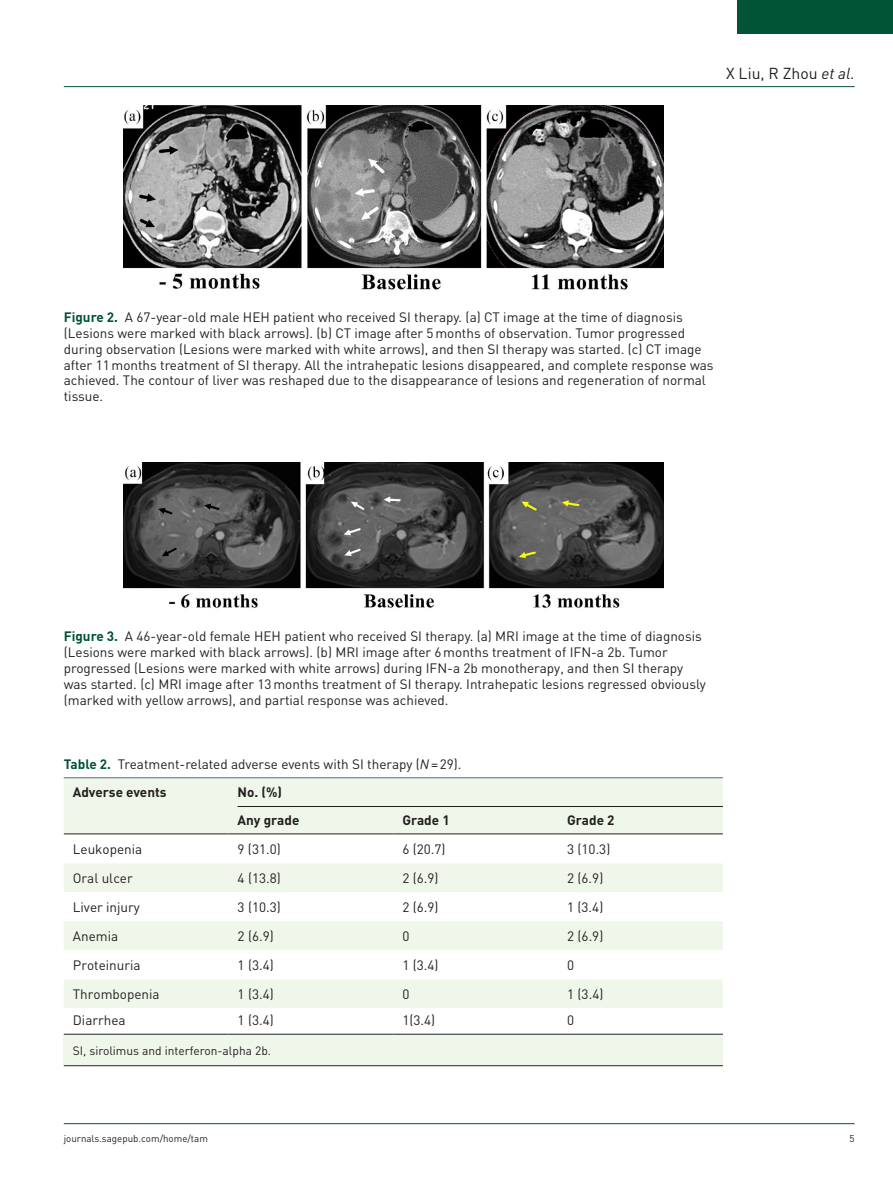
<style>
.page{position:relative;width:893px;height:1191px;background:#fff}
.page>*{position:absolute;margin:0;border:0;box-sizing:border-box;transform-origin:0 0}
.t1{font:15.75px "DIN";color:#231f20}
.t2{font:13.5px/15.8px "DIN";color:#231f20}
.t3{font:700 13.5px/27.8px "DIN";color:#231f20}
.t4{font:12px "DIN";color:#231f20}
.t5{font:9.75px "DIN";color:#231f20}
.s1{font-style:italic}
.s2{font-weight:700;color:#015436}
.s3{font-weight:700}
</style>
<div class="page">
<hr style="left:64px;top:86px;width:791px;height:1px;background:#015436">
<hr style="left:64px;top:1123px;width:791px;height:1px;background:#015436">
<div style="left:738px;top:0;width:155px;height:34px;background:#015436"></div>
<img style="left:123px;top:106px;width:540px;height:184px">
<img style="left:123px;top:462px;width:540px;height:146px">
<div style="left:64px;top:1035px;width:659px;height:30px;background:#eff7ea"></div>
<hr style="left:64px;top:777px;width:659px;height:1px;background:#231f20">
<hr style="left:64px;top:1065px;width:659px;height:1px;background:#231f20">
<div style="left:64px;top:778px;width:659px;height:55px;background:#eff7ea"></div>
<svg style="left:64px;top:834px;width:659px;height:174px;fill:#f5f9f2"></svg>
<hr style="left:64px;top:833px;width:165px;height:1px;background:#231f20">
<hr style="left:229px;top:833px;width:164px;height:1px;background:#231f20">
<hr style="left:393px;top:833px;width:165px;height:1px;background:#231f20">
<hr style="left:558px;top:833px;width:165px;height:1px;background:#231f20">
<hr style="left:64px;top:1033px;width:165px;height:1px;background:#231f20">
<hr style="left:229px;top:1033px;width:164px;height:1px;background:#231f20">
<hr style="left:393px;top:1033px;width:165px;height:1px;background:#231f20">
<hr style="left:558px;top:1033px;width:165px;height:1px;background:#231f20">
<hr style="left:238px;top:806px;width:485px;height:1px;background:#231f20">
<p class="t1" style="left:726px;top:63px;width:130px">X Liu, R Zhou <span class="s1">et al.</span></p>
<p class="t2" style="left:64px;top:309px;width:651px"><span class="s2">Figure 2.</span> A 67-year-old male HEH patient who received SI therapy. (a) CT image at the time of diagnosis (Lesions were marked with black arrows). (b) CT image after 5months of observation. Tumor progressed during observation (Lesions were marked with white arrows), and then SI therapy was started. (c) CT image after 11months treatment of SI therapy. All the intrahepatic lesions disappeared, and complete response was achieved. The contour of liver was reshaped due to the disappearance of lesions and regeneration of normal tissue.</p>
<p class="t2" style="left:64px;top:628px;width:643px"><span class="s2">Figure 3.</span> A 46-year-old female HEH patient who received SI therapy. (a) MRI image at the time of diagnosis (Lesions were marked with black arrows). (b) MRI image after 6months treatment of IFN-a 2b. Tumor progressed (Lesions were marked with white arrows) during IFN-a 2b monotherapy, and then SI therapy was started. (c) MRI image after 13months treatment of SI therapy. Intrahepatic lesions regressed obviously (marked with yellow arrows), and partial response was achieved.</p>
<p class="t2" style="left:73px;top:749px;width:390px;line-height:28.5px;text-indent:-9px"><span class="s2">Table 2.</span> Treatment-related adverse events with SI therapy (<span class="s1">N</span>=29).<br><span class="s3">Adverse events</span></p>
<p class="t3" style="left:238px;top:778px;width:63px">No. (%)<br>Any grade</p>
<p class="t3" style="left:402px;top:805px;width:49px">Grade 1</p>
<p class="t3" style="left:567px;top:805px;width:49px">Grade 2</p>
<p class="t2" style="left:73px;top:841px;width:71px">Leukopenia</p>
<p class="t2" style="left:238px;top:841px;width:45px">9 (31.0)</p>
<p class="t2" style="left:402px;top:841px;width:45px">6 (20.7)</p>
<p class="t2" style="left:567px;top:841px;width:45px">3 (10.3)</p>
<p class="t2" style="left:73px;top:870px;width:61px">Oral ulcer</p>
<p class="t2" style="left:238px;top:870px;width:45px">4 (13.8)</p>
<p class="t2" style="left:402px;top:870px;width:38px">2 (6.9)</p>
<p class="t2" style="left:567px;top:870px;width:38px">2 (6.9)</p>
<p class="t2" style="left:73px;top:899px;width:69px">Liver injury</p>
<p class="t2" style="left:238px;top:899px;width:45px">3 (10.3)</p>
<p class="t2" style="left:402px;top:899px;width:38px">2 (6.9)</p>
<p class="t2" style="left:567px;top:899px;width:38px">1 (3.4)</p>
<p class="t2" style="left:73px;top:928px;width:47px">Anemia</p>
<p class="t2" style="left:238px;top:928px;width:38px">2 (6.9)</p>
<p class="t2" style="left:402px;top:928px;width:9px">0</p>
<p class="t2" style="left:567px;top:928px;width:38px">2 (6.9)</p>
<p class="t2" style="left:73px;top:957px;width:69px">Proteinuria</p>
<p class="t2" style="left:238px;top:957px;width:38px">1 (3.4)</p>
<p class="t2" style="left:402px;top:957px;width:38px">1 (3.4)</p>
<p class="t2" style="left:567px;top:957px;width:9px">0</p>
<p class="t2" style="left:73px;top:986px;width:88px">Thrombopenia</p>
<p class="t2" style="left:238px;top:986px;width:38px">1 (3.4)</p>
<p class="t2" style="left:402px;top:986px;width:9px">0</p>
<p class="t2" style="left:567px;top:986px;width:38px">1 (3.4)</p>
<p class="t2" style="left:73px;top:1012px;width:54px">Diarrhea</p>
<p class="t2" style="left:238px;top:1012px;width:38px">1 (3.4)</p>
<p class="t2" style="left:402px;top:1012px;width:34px">1(3.4)</p>
<p class="t2" style="left:567px;top:1012px;width:9px">0</p>
<p class="t4" style="left:73px;top:1043px;width:200px">SI, sirolimus and interferon-alpha 2b.</p>
<p class="t5" style="left:64px;top:1132px;width:146px">journals.sagepub.com/home/tam</p>
<p class="t5" style="left:850px;top:1132px;width:7px">5</p>
</div>
